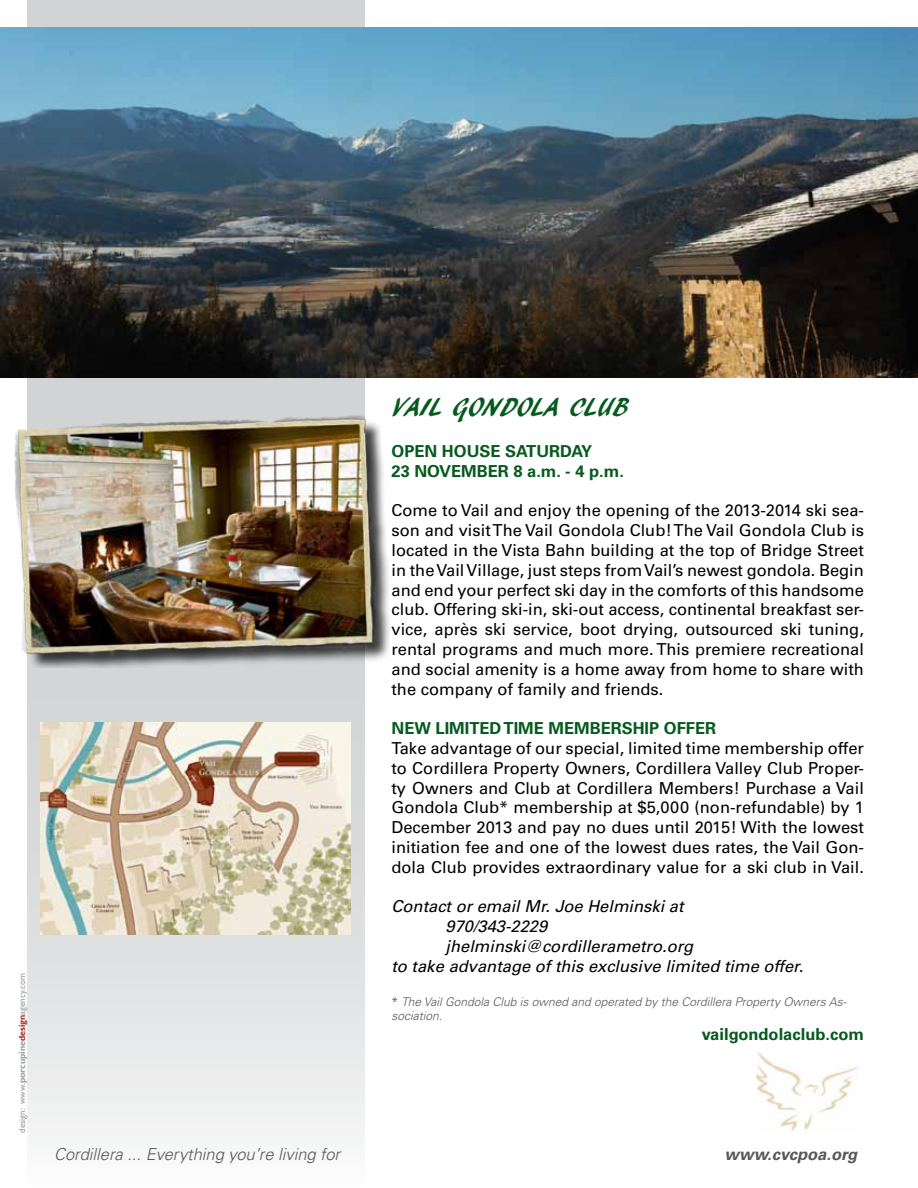
<style>
.page{position:relative;width:918px;height:1188px;background:#fff}
.page>*{position:absolute;margin:0;border:0;box-sizing:border-box;transform-origin:0 0}
.t1{font:27px "ARBLANCA";color:#065a1e}
.t2{font:16.5px/19.8px "Univers LT Std";color:#000;text-align:justify}
.t3{font:italic 16.5px "Univers LT Std";color:#000}
.t4{font:700 16.5px/19.8px "Univers LT Std";color:#065a1e}
.t5{font:italic 300 16.5px "Univers LT Std";color:#58585b}
.t6{font:italic 700 16.5px "Univers LT Std";color:#58585b}
.t7{font:italic 300 12px/14.4px "Univers LT Std";color:#58585b}
.t8{font:9px "Gill Sans";color:#989a9d}
.s1{font-weight:700}
.s2{font-weight:700;color:#a2241d}
.s3{font-weight:400;font-style:normal}
</style>
<div class="page">
<svg style="left:27px;top:0;width:337px;height:1137px;background:#dfe0e1"></svg>
<img style="left:0;top:27px;width:918px;height:351px">
<img style="left:756px;top:1051px;width:103px;height:82px">
<div style="left:16px;top:413px;width:376px;height:255px;background:#000;opacity:.75"></div>
<img style="left:14px;top:411px;width:364px;height:246px">
<img style="left:40px;top:722px;width:311px;height:213px">
<p class="t8" style="left:17px;top:1133px;width:161px;rotate:-90deg">design: www.<span class="s1">porcupine</span><span class="s2">design</span>agency.com</p>
<h1 class="t1" style="left:392px;top:392px;width:239px">VAIL GONDOLA CLUB</h1>
<p class="t4" style="left:392px;top:441px;width:234px">OPEN HOUSE SATURDAY<br>23 NOVEMBER 8 a.m. - 4 p.m.</p>
<p class="t2" style="left:392px;top:501px;width:474px">Come to Vail and enjoy the opening of the 2013-2014 ski sea&shy;son and visit The Vail Gondola Club! The Vail Gondola Club is located in the Vista Bahn building at the top of Bridge Street in the Vail Village, just steps from Vail’s newest gondola. Begin and end your perfect ski day in the comforts of this handsome club. Offering ski-in, ski-out access, continental breakfast ser&shy;vice, après ski service, boot drying, outsourced ski tuning, rental programs and much more. This premiere recreational and social amenity is a home away from home to share with the company of family and friends.</p>
<p class="t4" style="left:392px;top:719px;width:326px">NEW LIMITED TIME MEMBERSHIP OFFER</p>
<p class="t2" style="left:392px;top:738px;width:474px">Take advantage of our special, limited time membership offer to Cordillera Property Owners, Cordillera Valley Club Proper&shy;ty Owners and Club at Cordillera Members! Purchase a Vail Gondola Club* membership at $5,000 (non-refundable) by 1<br>December 2013 and pay no dues until 2015! With the lowest initiation fee and one of the lowest dues rates, the Vail Gon&shy;dola Club provides extraordinary value for a ski club in Vail.</p>
<p class="t3" style="left:392px;top:897px;width:294px">Contact or email Mr. Joe Helminski at</p>
<p class="t3" style="left:446px;top:916px;width:103px">970/343-2229</p>
<p class="t3" style="left:446px;top:936px;width:249px">jhelminski@cordillerametro.org</p>
<p class="t3" style="left:392px;top:956px;width:413px">to take advantage of this exclusive limited time offer.</p>
<p class="t7" style="left:392px;top:995px;width:457px"><span class="s3">*</span> The Vail Gondola Club is owned and operated by the Cordillera Property Owners As&shy;sociation.</p>
<p class="t4" style="left:702px;top:1025px;width:164px">vailgondolaclub.com</p>
<p class="t5" style="left:54px;top:1144px;width:288px">Cordillera ... Everything you’re living for</p>
<p class="t6" style="left:724px;top:1145px;width:134px">www.cvcpoa.org</p>
</div>
